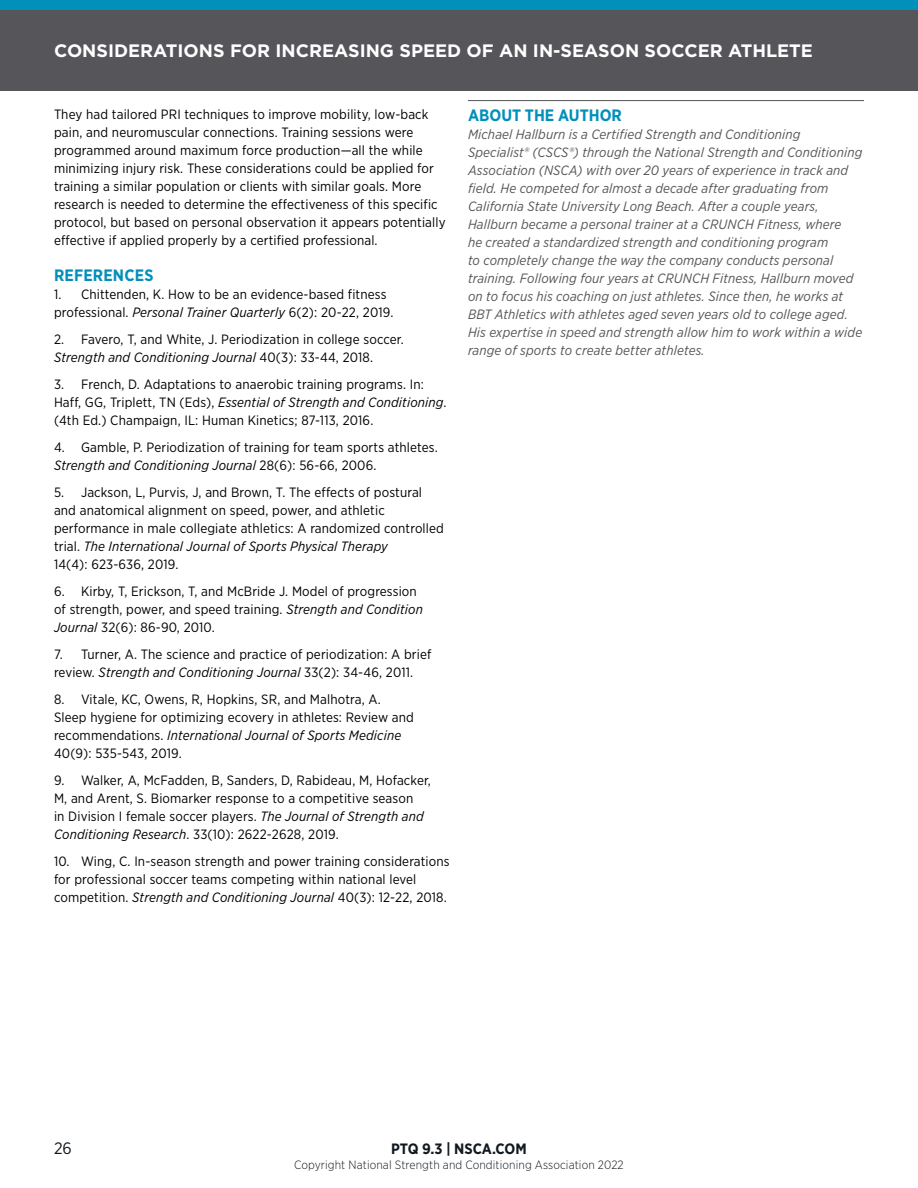
<style>
.page{position:relative;width:918px;height:1188px;background:#fff}
.page>*{position:absolute;margin:0;border:0;box-sizing:border-box;transform-origin:0 0}
.t1{font:700 18px "Gotham";color:#fff}
.t2{font:700 16.5px "Gotham Narrow";color:#0090ba}
.t3{font:16.5px "Gotham Narrow";color:#111920}
.t4{font:700 15px "Gotham Narrow";color:#111920}
.t5{font:13.5px/18px "Gotham Narrow";letter-spacing:.01em;color:#000}
.t6{font:italic 13.5px/18px "Gotham Narrow";letter-spacing:.01em;color:#56565a}
.t7{font:300 12px "Gotham Narrow";letter-spacing:.01em;color:#111920}
.s1{font-style:italic}
</style>
<div class="page">
<div style="left:0;top:0;width:918px;height:17px;background:#0090ba"></div>
<div style="left:0;top:10px;width:918px;height:81px;background:#56565a"></div>
<hr style="left:468px;top:100px;width:396px;height:1px;background:#56565a">
<h1 class="t1" style="left:54px;top:39px;width:760px">CONSIDERATIONS FOR INCREASING SPEED OF AN IN-SEASON SOCCER ATHLETE</h1>
<p class="t5" style="left:54px;top:105px;width:393px">They had tailored PRI techniques to improve mobility, low-back pain, and neuromuscular connections. Training sessions were programmed around maximum force production—all the while minimizing injury risk. These considerations could be applied for training a similar population or clients with similar goals. More research is needed to determine the effectiveness of this specific protocol, but based on personal observation it appears potentially effective if applied properly by a certified professional.</p>
<p class="t2" style="left:54px;top:264px;width:101px">REFERENCES</p>
<p class="t5" style="left:54px;top:285px;width:341px">1. Chittenden, K. How to be an evidence-based fitness professional. <span class="s1">Personal Trainer Quarterly</span> 6(2): 20-22, 2019.</p>
<p class="t5" style="left:54px;top:330px;width:351px">2. Favero, T, and White, J. Periodization in college soccer.<br><span class="s1">Strength and Conditioning Journal</span> 40(3): 33-44, 2018.</p>
<p class="t5" style="left:54px;top:375px;width:394px">3. French, D. Adaptations to anaerobic training programs. In:<br>Haff, GG, Triplett, TN (Eds), <span class="s1">Essential of Strength and Conditioning</span>. (4th Ed.) Champaign, IL: Human Kinetics; 87-113, 2016.</p>
<p class="t5" style="left:54px;top:438px;width:385px">4. Gamble, P. Periodization of training for team sports athletes.<br><span class="s1">Strength and Conditioning Journal</span> 28(6): 56-66, 2006.</p>
<p class="t5" style="left:54px;top:483px;width:391px">5. Jackson, L, Purvis, J, and Brown, T. The effects of postural and anatomical alignment on speed, power, and athletic performance in male collegiate athletics: A randomized controlled trial. <span class="s1">The International Journal of Sports Physical Therapy<br></span>14(4): 623-636, 2019.</p>
<p class="t5" style="left:54px;top:582px;width:370px">6. Kirby, T, Erickson, T, and McBride J. Model of progression of strength, power, and speed training. <span class="s1">Strength and Condition<br>Journal</span> 32(6): 86-90, 2010.</p>
<p class="t5" style="left:54px;top:645px;width:379px">7. Turner, A. The science and practice of periodization: A brief review. <span class="s1">Strength and Conditioning Journal</span> 33(2): 34-46, 2011.</p>
<p class="t5" style="left:54px;top:690px;width:362px">8. Vitale, KC, Owens, R, Hopkins, SR, and Malhotra, A.<br>Sleep hygiene for optimizing ecovery in athletes: Review and recommendations. <span class="s1">International Journal of Sports Medicine </span>40(9): 535-543, 2019.</p>
<p class="t5" style="left:54px;top:771px;width:378px">9. Walker, A, McFadden, B, Sanders, D, Rabideau, M, Hofacker, M, and Arent, S. Biomarker response to a competitive season<br>in Division I female soccer players. <span class="s1">The Journal of Strength and Conditioning Research</span>. 33(10): 2622-2628, 2019.</p>
<p class="t5" style="left:54px;top:852px;width:397px">10. Wing, C. In-season strength and power training considerations for professional soccer teams competing within national level competition. <span class="s1">Strength and Conditioning Journal</span> 40(3): 12-22, 2018.</p>
<p class="t2" style="left:468px;top:105px;width:155px">ABOUT THE AUTHOR</p>
<p class="t6" style="left:468px;top:125px;width:396px">Michael Hallburn is a Certified Strength and Conditioning Specialist® (CSCS®) through the National Strength and Conditioning Association (NSCA) with over 20 years of experience in track and field. He competed for almost a decade after graduating from California State University Long Beach. After a couple years, Hallburn became a personal trainer at a CRUNCH Fitness, where<br>he created a standardized strength and conditioning program<br>to completely change the way the company conducts personal training. Following four years at CRUNCH Fitness, Hallburn moved on to focus his coaching on just athletes. Since then, he works at BBT Athletics with athletes aged seven years old to college aged.<br>His expertise in speed and strength allow him to work within a wide range of sports to create better athletes.</p>
<p class="t3" style="left:54px;top:1138px;width:19px">26</p>
<p class="t4" style="left:391px;top:1139px;width:137px">PTQ 9.3 | NSCA.COM</p>
<p class="t7" style="left:294px;top:1157px;width:331px">Copyright National Strength and Conditioning Association 2022</p>
</div>
